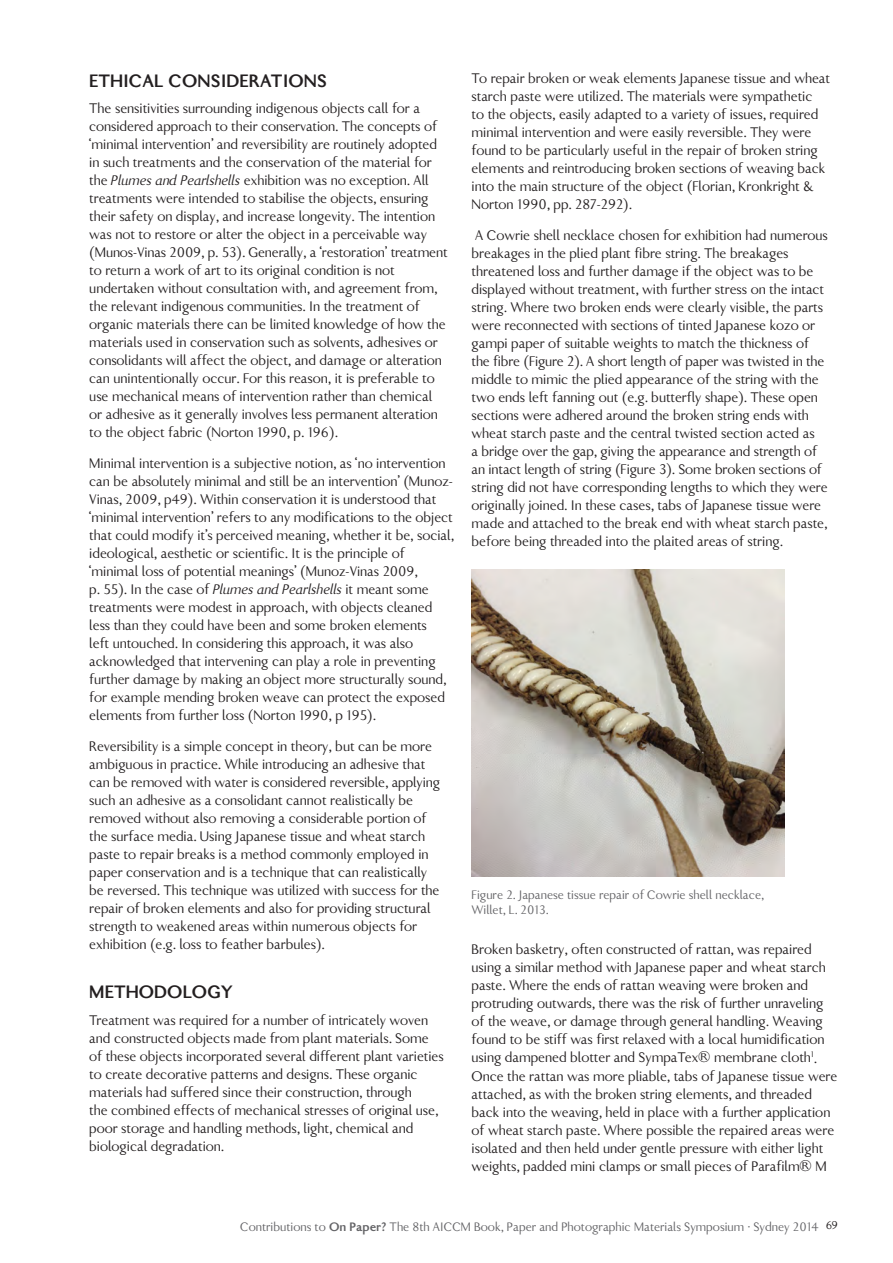
<style>
.page{position:relative;width:893px;height:1263px;background:#fff}
.page>*{position:absolute;margin:0;border:0;box-sizing:border-box;transform-origin:0 0}
.t1{font:700 20.85px "Gill New Antique";letter-spacing:.005em;color:#231f20}
.t2{font:16.2px/18px "Gill New Antique";letter-spacing:-.005em;color:#231f20}
.t3{font:14.25px/15px "Gill New Antique";color:#636366}
.s1{font-style:italic}
.s2{font-weight:700}
</style>
<div class="page">
<img style="left:471px;top:570px;width:313px;height:307px">
<p class="t1" style="left:89px;top:69px;width:239px">ETHICAL CONSIDERATIONS</p>
<p class="t2" style="left:89px;top:100px;width:360px">The sensitivities surrounding indigenous objects call for a considered approach to their conservation. The concepts of ‘minimal intervention’ and reversibility are routinely adopted in such treatments and the conservation of the material for the <span class="s1">Plumes and Pearlshells</span> exhibition was no exception. All treatments were intended to stabilise the objects, ensuring their safety on display, and increase longevity. The intention was not to restore or alter the object in a perceivable way (Munos-Vinas 2009, p. 53). Generally, a ‘restoration’ treatment to return a work of art to its original condition is not undertaken without consultation with, and agreement from, the relevant indigenous communities. In the treatment of organic materials there can be limited knowledge of how the materials used in conservation such as solvents, adhesives or consolidants will affect the object, and damage or alteration can unintentionally occur. For this reason, it is preferable to use mechanical means of intervention rather than chemical or adhesive as it generally involves less permanent alteration to the object fabric (Norton 1990, p. 196).</p>
<p class="t2" style="left:89px;top:454px;width:366px">Minimal intervention is a subjective notion, as ‘no intervention can be absolutely minimal and still be an intervention’ (Munoz-Vinas, 2009, p49). Within conservation it is understood that ‘minimal intervention’ refers to any modifications to the object that could modify it’s perceived meaning, whether it be, social, ideological, aesthetic or scientific. It is the principle of ‘minimal loss of potential meanings’ (Munoz-Vinas 2009,<br>p. 55). In the case of <span class="s1">Plumes and Pearlshells</span> it meant some treatments were modest in approach, with objects cleaned less than they could have been and some broken elements<br>left untouched. In considering this approach, it was also acknowledged that intervening can play a role in preventing further damage by making an object more structurally sound, for example mending broken weave can protect the exposed elements from further loss (Norton 1990, p 195).</p>
<p class="t2" style="left:89px;top:737px;width:352px">Reversibility is a simple concept in theory, but can be more ambiguous in practice. While introducing an adhesive that can be removed with water is considered reversible, applying such an adhesive as a consolidant cannot realistically be removed without also removing a considerable portion of the surface media. Using Japanese tissue and wheat starch paste to repair breaks is a method commonly employed in paper conservation and is a technique that can realistically be reversed. This technique was utilized with success for the repair of broken elements and also for providing structural strength to weakened areas within numerous objects for exhibition (e.g. loss to feather barbules).</p>
<p class="t1" style="left:89px;top:980px;width:145px">METHODOLOGY</p>
<p class="t2" style="left:89px;top:1011px;width:356px">Treatment was required for a number of intricately woven and constructed objects made from plant materials. Some of these objects incorporated several different plant varieties to create decorative patterns and designs. These organic materials had suffered since their construction, through<br>the combined effects of mechanical stresses of original use, poor storage and handling methods, light, chemical and biological degradation.</p>
<p class="t2" style="left:472px;top:69px;width:360px">To repair broken or weak elements Japanese tissue and wheat starch paste were utilized. The materials were sympathetic<br>to the objects, easily adapted to a variety of issues, required minimal intervention and were easily reversible. They were found to be particularly useful in the repair of broken string elements and reintroducing broken sections of weaving back into the main structure of the object (Florian, Kronkright &amp; Norton 1990, pp. 287-292).</p>
<p class="t2" style="left:472px;top:226px;width:358px">A Cowrie shell necklace chosen for exhibition had numerous breakages in the plied plant fibre string. The breakages threatened loss and further damage if the object was to be displayed without treatment, with further stress on the intact string. Where two broken ends were clearly visible, the parts were reconnected with sections of tinted Japanese kozo or gampi paper of suitable weights to match the thickness of the fibre (Figure 2). A short length of paper was twisted in the middle to mimic the plied appearance of the string with the two ends left fanning out (e.g. butterfly shape). These open sections were adhered around the broken string ends with wheat starch paste and the central twisted section acted as<br>a bridge over the gap, giving the appearance and strength of an intact length of string (Figure 3). Some broken sections of string did not have corresponding lengths to which they were originally joined. In these cases, tabs of Japanese tissue were made and attached to the break end with wheat starch paste, before being threaded into the plaited areas of string.</p>
<p class="t3" style="left:472px;top:887px;width:294px">Figure 2. Japanese tissue repair of Cowrie shell necklace,<br>Willet, L. 2013.</p>
<p class="t2" style="left:472px;top:940px;width:367px">Broken basketry, often constructed of rattan, was repaired using a similar method with Japanese paper and wheat starch paste. Where the ends of rattan weaving were broken and protruding outwards, there was the risk of further unraveling of the weave, or damage through general handling. Weaving found to be stiff was first relaxed with a local humidification using dampened blotter and SympaTex® membrane cloth<sup>1</sup>.<br>Once the rattan was more pliable, tabs of Japanese tissue were attached, as with the broken string elements, and threaded back into the weaving, held in place with a further application of wheat starch paste. Where possible the repaired areas were isolated and then held under gentle pressure with either light weights, padded mini clamps or small pieces of Parafilm® M</p>
<p class="t3" style="left:240px;top:1219px;width:599px">Contributions to <span class="s2">On Paper?</span> The 8th AICCM Book, Paper and Photographic Materials Symposium · Sydney 2014 <sup>69</sup></p>
</div>
